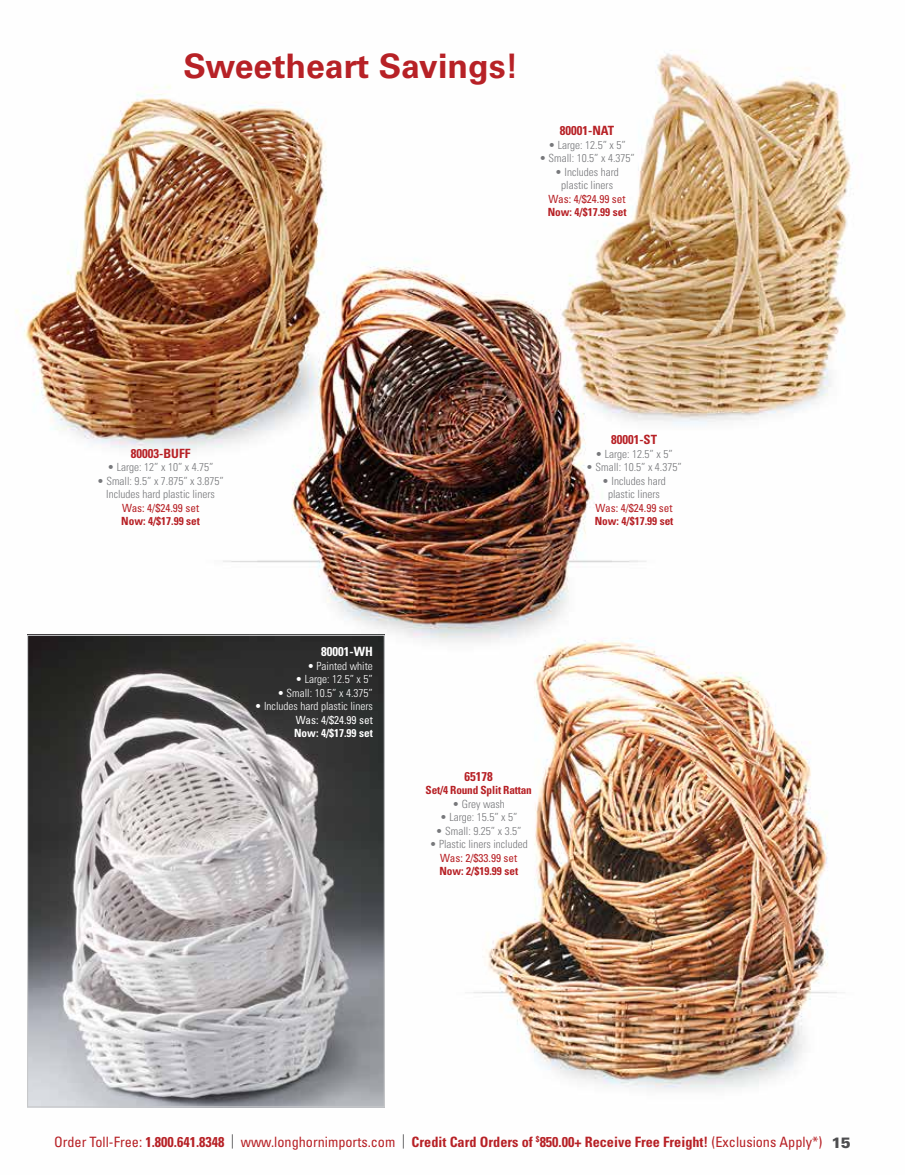
<style>
.page{position:relative;width:905px;height:1175px;background:#fff}
.page>*{position:absolute;margin:0;border:0;box-sizing:border-box;transform-origin:0 0}
.t1{font:700 33.75px "Univers LT Std";color:#b72126}
.t2{font:900 15px "Univers LT Std";color:#4d4d4f}
.t3{font:700 condensed 14.25px "Univers LT Std";color:#b72126}
.t4{font:700 condensed 12.75px "Univers LT Std";color:#b72126}
.t5{font:700 condensed 12.75px "Univers LT Std";color:#fff}
.t6{font:300 condensed 11.25px/13.5px "Univers LT Std";color:#77787b;text-align:center}
.t7{font:700 condensed 11.25px "Univers LT Std";color:#b72126}
.t8{font:300 condensed 11.25px "Univers LT Std";color:#fff}
.t9{font:condensed 11.25px "Univers LT Std";color:#b72126}
.t10{font:condensed 11.25px "Univers LT Std";color:#fff}
.t11{font:700 condensed 11.25px "Univers LT Std";color:#fff}
.s1{font-weight:400}
</style>
<div class="page">
<img style="left:15px;top:50px;width:836px;height:1058px">
<img style="left:29px;top:636px;width:354px;height:469px">
<h1 class="t1" style="left:184px;top:47px;width:336px">Sweetheart Savings!</h1>
<p class="t4" style="left:560px;top:123px;width:56px">80001-NAT</p>
<p class="t6" style="left:548px;top:138px;width:79px">• Large: 12.5” x 5”</p>
<p class="t6" style="left:539px;top:152px;width:97px">• Small: 10.5” x 4.375”</p>
<p class="t6" style="left:555px;top:165px;width:65px">• Includes hard plastic liners</p>
<p class="t9" style="left:548px;top:192px;width:79px">Was: 4/$24.99 set</p>
<p class="t7" style="left:547px;top:205px;width:80px">Now: 4/$17.99 set</p>
<p class="t4" style="left:131px;top:445px;width:61px">80003-BUFF</p>
<p class="t6" style="left:107px;top:461px;width:108px">• Large: 12” x 10” x 4.75”</p>
<p class="t6" style="left:97px;top:474px;width:128px">• Small: 9.5” x 7.875” x 3.875”<br>Includes hard plastic liners</p>
<p class="t9" style="left:122px;top:501px;width:79px">Was: 4/$24.99 set</p>
<p class="t7" style="left:121px;top:514px;width:80px">Now: 4/$17.99 set</p>
<p class="t5" style="left:321px;top:643px;width:53px">80001-WH</p>
<p class="t8" style="left:307px;top:659px;width:67px">• Painted white</p>
<p class="t8" style="left:295px;top:672px;width:79px">• Large: 12.5” x 5”</p>
<p class="t8" style="left:277px;top:686px;width:97px">• Small: 10.5” x 4.375”</p>
<p class="t8" style="left:255px;top:699px;width:120px">• Includes hard plastic liners</p>
<p class="t10" style="left:296px;top:712px;width:79px">Was: 4/$24.99 set</p>
<p class="t11" style="left:294px;top:726px;width:80px">Now: 4/$17.99 set</p>
<p class="t4" style="left:464px;top:768px;width:30px">65178</p>
<p class="t7" style="left:425px;top:783px;width:108px">Set/4 Round Split Rattan</p>
<p class="t6" style="left:452px;top:797px;width:54px">• Grey wash</p>
<p class="t6" style="left:440px;top:810px;width:79px">• Large: 15.5” x 5”</p>
<p class="t6" style="left:436px;top:824px;width:87px">• Small: 9.25” x 3.5”</p>
<p class="t6" style="left:430px;top:837px;width:100px">• Plastic liners included</p>
<p class="t9" style="left:440px;top:850px;width:79px">Was: 2/$33.99 set</p>
<p class="t7" style="left:439px;top:864px;width:80px">Now: 2/$19.99 set</p>
<p class="t4" style="left:611px;top:432px;width:48px">80001-ST</p>
<p class="t6" style="left:595px;top:447px;width:79px">• Large: 12.5” x 5”</p>
<p class="t6" style="left:586px;top:460px;width:97px">• Small: 10.5” x 4.375”</p>
<p class="t6" style="left:602px;top:474px;width:65px">• Includes hard plastic liners</p>
<p class="t9" style="left:595px;top:500px;width:79px">Was: 4/$24.99 set</p>
<p class="t7" style="left:594px;top:514px;width:80px">Now: 4/$17.99 set</p>
<p class="t3" style="left:54px;top:1133px;width:769px"><span class="s1">Order Toll-Free:</span> 1.800.641.8348 <sup>|</sup> <span class="s1">www.longhornimports.com</span> <sup>|</sup> Credit Card Orders of <sup>$</sup>850.00+ Receive Free Freight! <span class="s1">(Exclusions Apply*)</span></p>
<h2 class="t2" style="left:831px;top:1132px;width:21px">15</h2>
</div>
